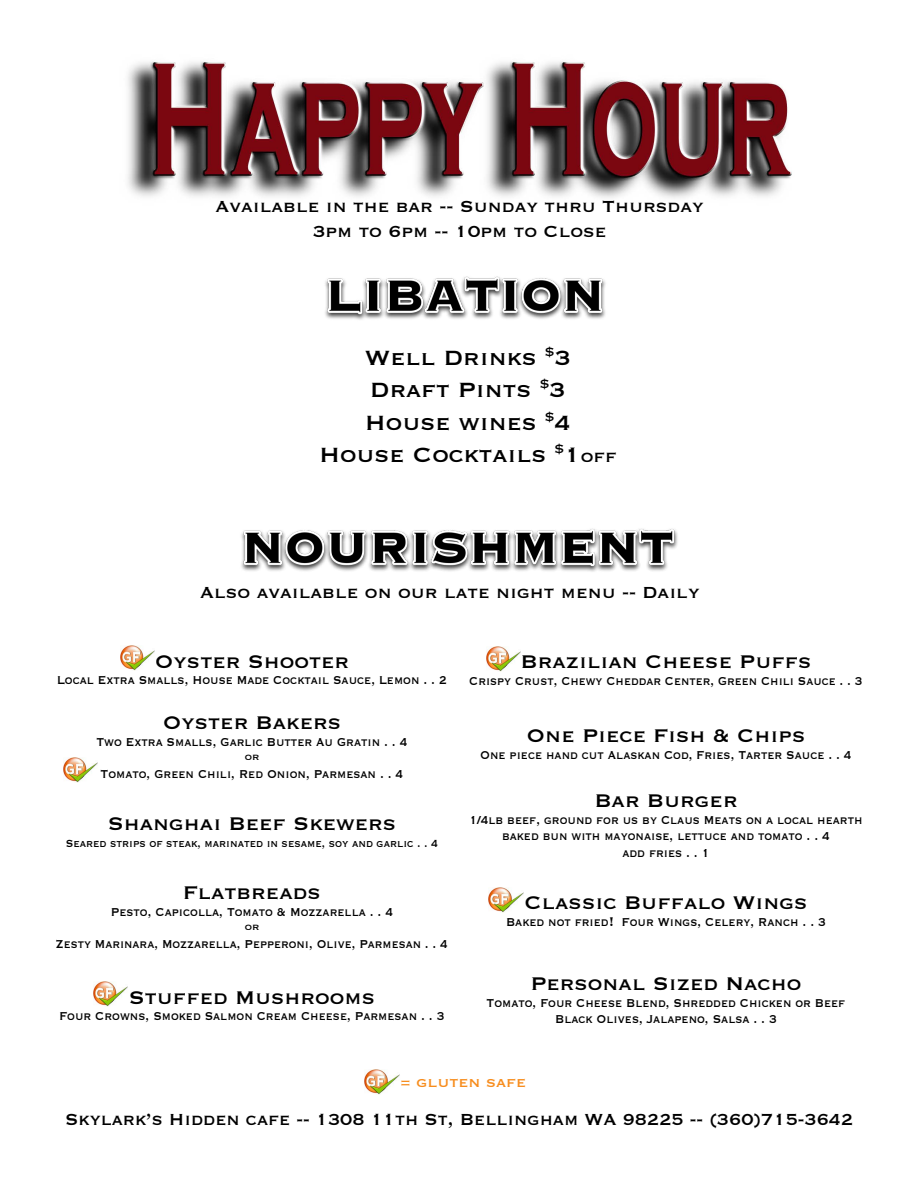
<style>
.page{position:relative;width:918px;height:1188px;background:#fff}
.page>*{position:absolute;margin:0;border:0;box-sizing:border-box;transform-origin:0 0}
.t1{font:27px/32.4px "Copperplate";color:#000;text-align:center}
.t2{font:24px "Copperplate";color:#000}
.t3{font:21px/25.2px "Copperplate";color:#000;text-align:center}
.t4{font:21px "Copperplate";color:#000;scale:.95 1}
.t5{font:18px "Copperplate";color:#f78d1e}
.t6{font:15px/16.5px "Copperplate";color:#000;text-align:center;scale:.85 1}
.t7{font:15px "Copperplate";color:#000;scale:.84 1}
.t8{font:13.5px "Copperplate";color:#000;scale:.85 1}
.t9{font:12px "Copperplate";color:#000}
.s1{font-size:21px}
.s2{font-weight:700;font-size:16.5px}
</style>
<div class="page">
<img style="left:128px;top:61px;width:664px;height:138px">
<img style="left:486px;top:646px;width:35px;height:25px">
<img style="left:325px;top:276px;width:281px;height:44px">
<img style="left:241px;top:528px;width:437px;height:44px">
<img style="left:489px;top:888px;width:35px;height:25px">
<img style="left:365px;top:1070px;width:35px;height:25px">
<img style="left:93px;top:982px;width:35px;height:25px">
<img style="left:120px;top:645px;width:35px;height:25px">
<img style="left:63px;top:757px;width:35px;height:25px">
<h3 class="t3" style="left:216px;top:192px;width:490px">Available in the bar -- Sunday thru Thursday<br>3pm to 6pm -- 10pm to Close</h3>
<h1 class="t1" style="left:319px;top:340px;width:299px">Well Drinks <sup>$</sup>3<br>Draft Pints <sup>$</sup>3<br>House wines <sup>$</sup>4<br>House Cocktails <sup>$</sup>1<span class="s1">off</span></h1>
<h3 class="t3" style="left:200px;top:578px;width:501px">Also available on our late night menu -- Daily</h3>
<h2 class="t2" style="left:155px;top:645px;width:196px">Oyster Shooter</h2>
<p class="t6" style="left:57px;top:671px;width:460px">Local Extra Smalls, House Made Cocktail Sauce, Lemon . . 2</p>
<h2 class="t2" style="left:163px;top:707px;width:180px">Oyster Bakers</h2>
<p class="t6" style="left:97px;top:733px;width:367px">Two Extra Smalls, Garlic Butter Au Gratin . . 4</p>
<p class="t9" style="left:245px;top:749px;width:16px">or</p>
<p class="t6" style="left:101px;top:765px;width:358px">Tomato, Green Chili, Red Onion, Parmesan . . 4</p>
<h2 class="t2" style="left:108px;top:808px;width:290px">Shanghai Beef Skewers</h2>
<p class="t8" style="left:66px;top:834px;width:440px">Seared strips of steak, marinated in sesame, soy and garlic . . 4</p>
<h2 class="t2" style="left:183px;top:877px;width:139px">Flatbreads</h2>
<p class="t6" style="left:111px;top:903px;width:334px">Pesto, Capicolla, Tomato &amp; Mozzarella . . 4</p>
<p class="t9" style="left:245px;top:919px;width:16px">or</p>
<p class="t7" style="left:56px;top:934px;width:468px">Zesty Marinara, Mozzarella, Pepperoni, Olive, Parmesan . . 4</p>
<h2 class="t2" style="left:129px;top:982px;width:248px">Stuffed Mushrooms</h2>
<p class="t6" style="left:60px;top:1007px;width:454px">Four Crowns, Smoked Salmon Cream Cheese, Parmesan . . 3</p>
<h2 class="t2" style="left:521px;top:646px;width:292px">Brazilian Cheese Puffs</h2>
<p class="t7" style="left:469px;top:671px;width:470px">Crispy Crust, Chewy Cheddar Center, Green Chili Sauce . . 3</p>
<h2 class="t2" style="left:527px;top:720px;width:280px">One Piece Fish &amp; Chips</h2>
<p class="t6" style="left:480px;top:745px;width:439px">One piece hand cut Alaskan Cod, Fries, Tarter Sauce . . 4</p>
<h2 class="t2" style="left:594px;top:785px;width:145px">Bar Burger</h2>
<p class="t6" style="left:469px;top:810px;width:464px">1/4lb beef, ground for us by Claus Meats on a local hearth baked bun with mayonaise, lettuce and tomato . . 4<br>add fries . . 1</p>
<h2 class="t2" style="left:525px;top:887px;width:284px">Classic Buffalo Wings</h2>
<p class="t6" style="left:506px;top:913px;width:378px">Baked not fried<span class="s2">!</span> Four Wings, Celery, Ranch . . 3</p>
<h2 class="t2" style="left:531px;top:968px;width:272px">Personal Sized Nacho</h2>
<p class="t6" style="left:487px;top:993px;width:424px">Tomato, Four Cheese Blend, Shredded Chicken or Beef<br>Black Olives, Jalapeno, Salsa . . 3</p>
<p class="t5" style="left:400px;top:1070px;width:127px">= gluten safe</p>
<h3 class="t4" style="left:65px;top:1105px;width:831px">Skylark’s Hidden cafe -- 1308 11th St, Bellingham WA 98225 -- (360)715-3642</h3>
</div>
